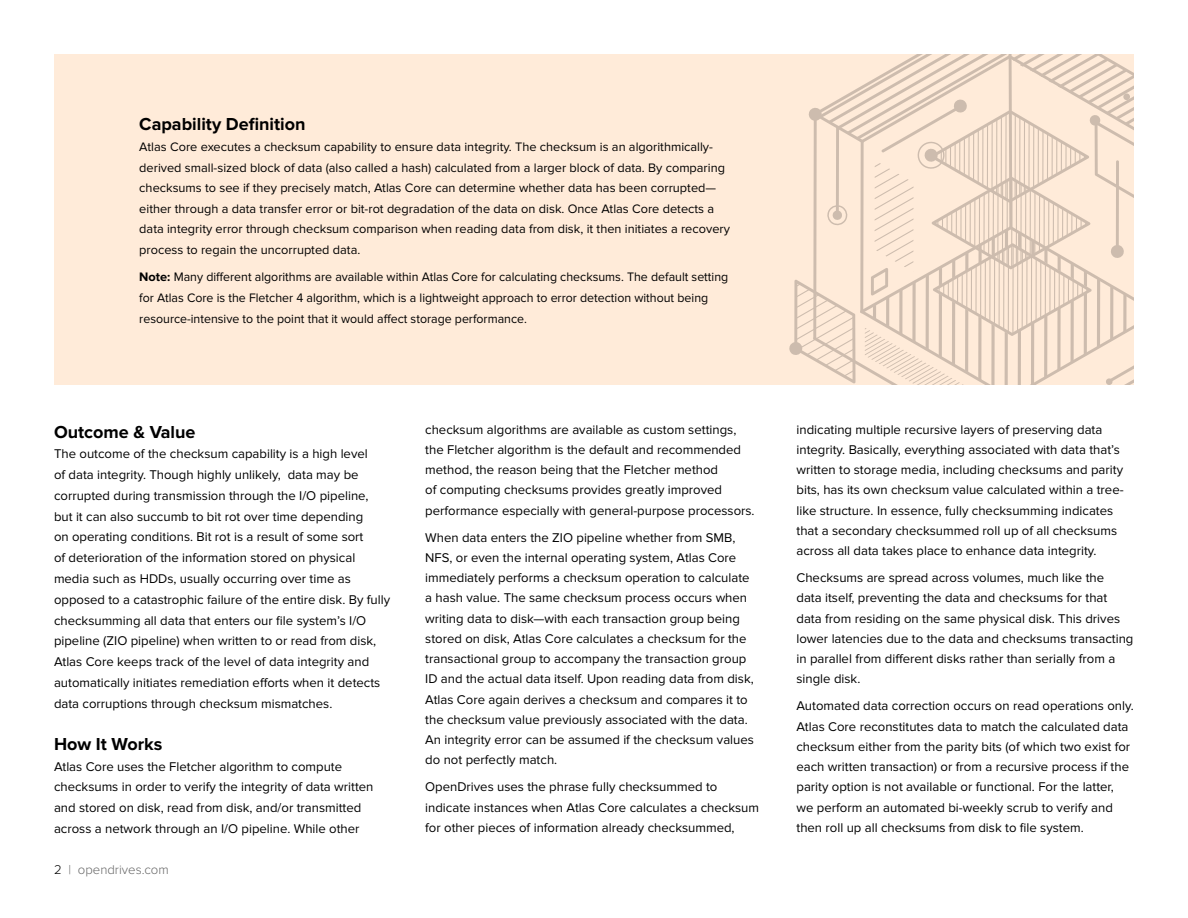
<style>
.page{position:relative;width:1188px;height:918px;background:#fff}
.page>*{position:absolute;margin:0;border:0;box-sizing:border-box;transform-origin:0 0}
.Section_Heads{font:700 18px "Proxima Nova";color:#000}
.Paragraph_Style_1{font:13.2px/20.2px "Proxima Nova";color:#000}
.Paragraph_Style_1-2{font:300 13.2px "Proxima Nova";color:#666}
.Paragraph_Style_1-3{font:12.75px/20.7px "Proxima Nova";color:#000}
.s1{font-weight:700}
.s2{color:#000}
</style>
<div class="page">
<div style="left:54px;top:54px;width:1080px;height:331px;background:#ffebd9"></div>
<svg style="left:789px;top:54px;width:345px;height:331px"></svg>
<p class="Section_Heads" style="left:139px;top:114px;width:168px">Capability Definition</p>
<p class="Paragraph_Style_1-3" style="left:139px;top:137px;width:592px">Atlas Core executes a checksum capability to ensure data integrity. The checksum is an algorithmically&shy;derived small-sized block of data (also called a hash) calculated from a larger block of data. By comparing checksums to see if they precisely match, Atlas Core can determine whether data has been corrupted— either through a data transfer error or bit-rot degradation of the data on disk. Once Atlas Core detects a data integrity error through checksum comparison when reading data from disk, it then initiates a recovery process to regain the uncorrupted data.</p>
<p class="Paragraph_Style_1-3" style="left:139px;top:267px;width:590px"><span class="s1">Note:</span> Many different algorithms are available within Atlas Core for calculating checksums. The default setting for Atlas Core is the Fletcher 4 algorithm, which is a lightweight approach to error detection without being resource-intensive to the point that it would affect storage performance.</p>
<p class="Section_Heads" style="left:54px;top:421px;width:143px">Outcome &amp; Value</p>
<p class="Paragraph_Style_1" style="left:54px;top:444px;width:338px;line-height:20.9px">The outcome of the checksum capability is a high level<br>of data integrity. Though highly unlikely, data may be corrupted during transmission through the I/O pipeline, but it can also succumb to bit rot over time depending<br>on operating conditions. Bit rot is a result of some sort<br>of deterioration of the information stored on physical media such as HDDs, usually occurring over time as opposed to a catastrophic failure of the entire disk. By fully checksumming all data that enters our file system’s I/O pipeline (ZIO pipeline) when written to or read from disk, Atlas Core keeps track of the level of data integrity and automatically initiates remediation efforts when it detects data corruptions through checksum mismatches.</p>
<p class="Section_Heads" style="left:54px;top:733px;width:110px">How It Works</p>
<p class="Paragraph_Style_1" style="left:54px;top:756px;width:321px;line-height:20.7px">Atlas Core uses the Fletcher algorithm to compute checksums in order to verify the integrity of data written and stored on disk, read from disk, and/or transmitted across a network through an I/O pipeline. While other</p>
<p class="Paragraph_Style_1-2" style="left:54px;top:860px;width:116px"><span class="s2">2</span> | opendrives.com</p>
<p class="Paragraph_Style_1" style="left:425px;top:419px;width:331px">checksum algorithms are available as custom settings, the Fletcher algorithm is the default and recommended method, the reason being that the Fletcher method<br>of computing checksums provides greatly improved performance especially with general-purpose processors.</p>
<p class="Paragraph_Style_1" style="left:425px;top:527px;width:330px">When data enters the ZIO pipeline whether from SMB, NFS, or even the internal operating system, Atlas Core immediately performs a checksum operation to calculate a hash value. The same checksum process occurs when writing data to disk—with each transaction group being stored on disk, Atlas Core calculates a checksum for the transactional group to accompany the transaction group ID and the actual data itself. Upon reading data from disk, Atlas Core again derives a checksum and compares it to the checksum value previously associated with the data.<br>An integrity error can be assumed if the checksum values do not perfectly match.</p>
<p class="Paragraph_Style_1" style="left:425px;top:777px;width:335px">OpenDrives uses the phrase fully checksummed to indicate instances when Atlas Core calculates a checksum for other pieces of information already checksummed,</p>
<p class="Paragraph_Style_1" style="left:796px;top:419px;width:329px">indicating multiple recursive layers of preserving data integrity. Basically, everything associated with data that’s written to storage media, including checksums and parity bits, has its own checksum value calculated within a tree&shy;like structure. In essence, fully checksumming indicates that a secondary checksummed roll up of all checksums across all data takes place to enhance data integrity.</p>
<p class="Paragraph_Style_1" style="left:796px;top:568px;width:339px">Checksums are spread across volumes, much like the<br>data itself, preventing the data and checksums for that data from residing on the same physical disk. This drives lower latencies due to the data and checksums transacting in parallel from different disks rather than serially from a single disk.</p>
<p class="Paragraph_Style_1" style="left:796px;top:696px;width:339px">Automated data correction occurs on read operations only.<br>Atlas Core reconstitutes data to match the calculated data checksum either from the parity bits (of which two exist for each written transaction) or from a recursive process if the parity option is not available or functional. For the latter, we perform an automated bi-weekly scrub to verify and then roll up all checksums from disk to file system.</p>
</div>
